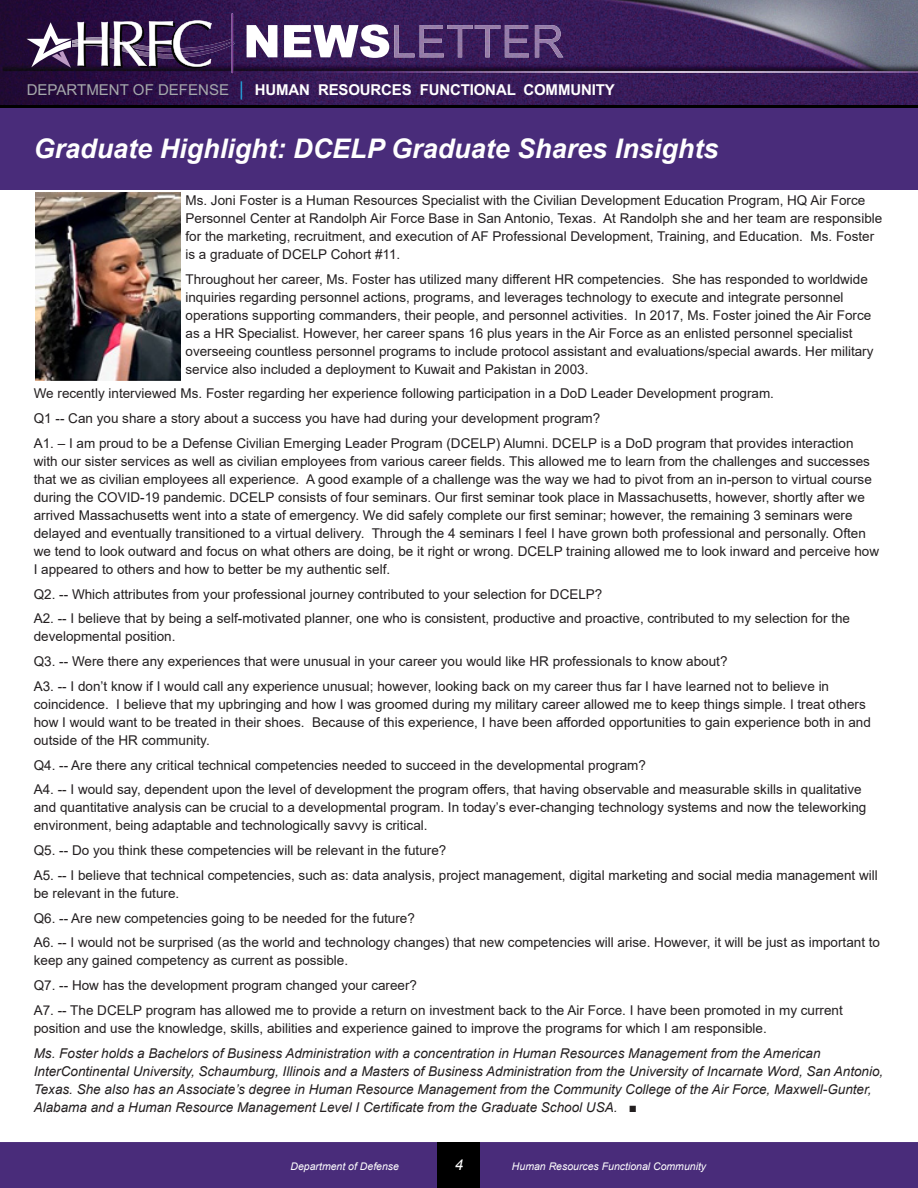
<style>
.page{position:relative;width:918px;height:1188px;background:#fff}
.page>*{position:absolute;margin:0;border:0;box-sizing:border-box;transform-origin:0 0}
.t1{font:italic 700 27px "Arial";color:#fff}
.t2{font:700 15px "Arial";letter-spacing:-.01em;color:#fff}
.t3{font:italic 15px "Arial";color:#fff}
.Body{font:13.5px/18px "Arial";color:#231f20}
.Body-2{font:italic 13.5px/18px "Arial";color:#231f20}
.t4{font:italic 10.5px "Arial";color:#fff}
.s1{font-weight:400;color:#a5a8ab}
.s2{font-weight:400;font-style:italic;color:#24a8e0}
.s3{font-style:normal}
</style>
<div class="page">
<img style="left:0;top:0;width:918px;height:105px">
<hr style="left:232px;top:13px;width:1px;height:60px;background:#7f3f97">
<svg style="left:247px;top:25px;width:30px;height:32px"></svg>
<svg style="left:284px;top:25px;width:105px;height:33px"></svg>
<img style="left:394px;top:25px;width:20px;height:32px">
<img style="left:420px;top:25px;width:24px;height:32px">
<img style="left:447px;top:25px;width:26px;height:32px">
<img style="left:475px;top:25px;width:25px;height:32px">
<img style="left:505px;top:25px;width:24px;height:32px">
<img style="left:535px;top:25px;width:28px;height:32px">
<img style="left:72px;top:42px;width:163px;height:16px">
<img style="left:72px;top:37px;width:160px;height:15px">
<svg style="left:26px;top:22px;width:46px;height:46px"></svg>
<svg style="left:78px;top:20px;width:134px;height:48px"></svg>
<hr style="left:0;top:105px;width:918px;height:3px;background:#000">
<div style="left:0;top:1142px;width:918px;height:46px;background:#492c7a"></div>
<div style="left:438px;top:1143px;width:42px;height:45px;background:#000"></div>
<div style="left:0;top:108px;width:918px;height:81px;background:#492c7a"></div>
<img style="left:35px;top:192px;width:146px;height:188px">
<p class="t2" style="left:27px;top:80px;width:589px"><span class="s1">DEPARTMENT OF DEFENSE</span> <span class="s2">│</span> HUMAN RESOURCES FUNCTIONAL COMMUNITY</p>
<p class="t1" style="left:34px;top:130px;width:686px">Graduate Highlight: DCELP Graduate Shares Insights</p>
<p class="Body" style="left:185px;top:191px;width:698px">Ms. Joni Foster is a Human Resources Specialist with the Civilian Development Education Program, HQ Air Force Personnel Center at Randolph Air Force Base in San Antonio, Texas. At Randolph she and her team are responsible for the marketing, recruitment, and execution of AF Professional Development, Training, and Education. Ms. Foster is a graduate of DCELP Cohort #11.</p>
<p class="Body" style="left:185px;top:270px;width:690px">Throughout her career, Ms. Foster has utilized many different HR competencies. She has responded to worldwide inquiries regarding personnel actions, programs, and leverages technology to execute and integrate personnel operations supporting commanders, their people, and personnel activities. In 2017, Ms. Foster joined the Air Force as a HR Specialist. However, her career spans 16 plus years in the Air Force as an enlisted personnel specialist overseeing countless personnel programs to include protocol assistant and evaluations/special awards. Her military service also included a deployment to Kuwait and Pakistan in 2003.</p>
<p class="Body" style="left:34px;top:385px;width:742px">We recently interviewed Ms. Foster regarding her experience following participation in a DoD Leader Development program.</p>
<p class="Body" style="left:34px;top:409px;width:568px">Q1 -- Can you share a story about a success you have had during your development program?</p>
<p class="Body" style="left:34px;top:434px;width:847px">A1. – I am proud to be a Defense Civilian Emerging Leader Program (DCELP) Alumni. DCELP is a DoD program that provides interaction with our sister services as well as civilian employees from various career fields. This allowed me to learn from the challenges and successes that we as civilian employees all experience. A good example of a challenge was the way we had to pivot from an in-person to virtual course during the COVID-19 pandemic. DCELP consists of four seminars. Our first seminar took place in Massachusetts, however, shortly after we arrived Massachusetts went into a state of emergency. We did safely complete our first seminar; however, the remaining 3 seminars were delayed and eventually transitioned to a virtual delivery. Through the 4 seminars I feel I have grown both professional and personally. Often we tend to look outward and focus on what others are doing, be it right or wrong. DCELP training allowed me to look inward and perceive how I appeared to others and how to better be my authentic self.</p>
<p class="Body" style="left:34px;top:585px;width:570px">Q2. -- Which attributes from your professional journey contributed to your selection for DCELP?</p>
<p class="Body" style="left:34px;top:610px;width:818px">A2. -- I believe that by being a self-motivated planner, one who is consistent, productive and proactive, contributed to my selection for the developmental position.</p>
<p class="Body" style="left:34px;top:652px;width:695px">Q3. -- Were there any experiences that were unusual in your career you would like HR professionals to know about?</p>
<p class="Body" style="left:34px;top:677px;width:839px">A3. -- I don’t know if I would call any experience unusual; however, looking back on my career thus far I have learned not to believe in coincidence. I believe that my upbringing and how I was groomed during my military career allowed me to keep things simple. I treat others how I would want to be treated in their shoes. Because of this experience, I have been afforded opportunities to gain experience both in and outside of the HR community.</p>
<p class="Body" style="left:34px;top:756px;width:614px">Q4. -- Are there any critical technical competencies needed to succeed in the developmental program?</p>
<p class="Body" style="left:34px;top:781px;width:834px">A4. -- I would say, dependent upon the level of development the program offers, that having observable and measurable skills in qualitative and quantitative analysis can be crucial to a developmental program. In today’s ever-changing technology systems and now the teleworking environment, being adaptable and technologically savvy is critical.</p>
<p class="Body" style="left:34px;top:841px;width:414px">Q5. -- Do you think these competencies will be relevant in the future?</p>
<p class="Body" style="left:34px;top:866px;width:846px">A5. -- I believe that technical competencies, such as: data analysis, project management, digital marketing and social media management will be relevant in the future.</p>
<p class="Body" style="left:34px;top:909px;width:383px">Q6. -- Are new competencies going to be needed for the future?</p>
<p class="Body" style="left:34px;top:934px;width:848px">A6. -- I would not be surprised (as the world and technology changes) that new competencies will arise. However, it will be just as important to keep any gained competency as current as possible.</p>
<p class="Body" style="left:34px;top:976px;width:385px">Q7. -- How has the development program changed your career?</p>
<p class="Body" style="left:34px;top:1001px;width:811px">A7. -- The DCELP program has allowed me to provide a return on investment back to the Air Force. I have been promoted in my current position and use the knowledge, skills, abilities and experience gained to improve the programs for which I am responsible.</p>
<p class="Body-2" style="left:34px;top:1044px;width:851px">Ms. Foster holds a Bachelors of Business Administration with a concentration in Human Resources Management from the American InterContinental University, Schaumburg, Illinois and a Masters of Business Administration from the University of Incarnate Word, San Antonio, Texas. She also has an Associate’s degree in Human Resource Management from the Community College of the Air Force, Maxwell-Gunter, Alabama and a Human Resource Management Level I Certificate from the Graduate School USA. <span class="s3">■</span></p>
<p class="t4" style="left:291px;top:1159px;width:110px">Department of Defense</p>
<p class="t3" style="left:455px;top:1155px;width:10px">4</p>
<p class="t4" style="left:512px;top:1159px;width:196px">Human Resources Functional Community</p>
</div>
